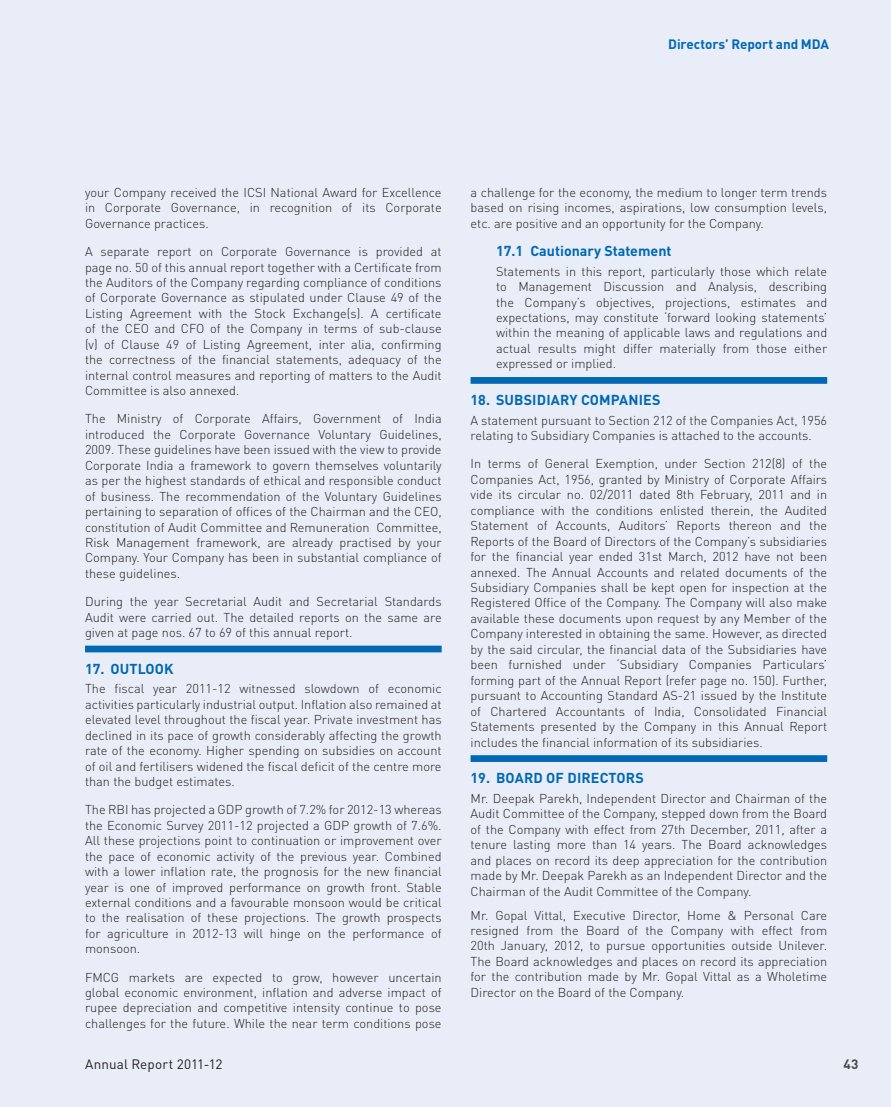
<style>
.page{position:relative;width:891px;height:1107px;background:#e8edf7}
.page>*{position:absolute;margin:0;border:0;box-sizing:border-box;transform-origin:0 0}
.t1{font:700 14.25px "DIN Pro";letter-spacing:.005em;color:#0168b3}
.t2{font:700 13.5px "DIN Pro";letter-spacing:-.01em;color:#0168b3}
.t3{font:13.5px "DIN Pro";letter-spacing:.01em;color:#231f20}
.t4{font:700 13.5px "DIN Pro";color:#4b4c4d}
.t5{font:300 12.75px/15.5px "DIN Pro";color:#231f20;text-align:justify}
</style>
<div class="page">
<div style="left:85px;top:646px;width:357px;height:6px;background:#0168b3"></div>
<div style="left:471px;top:377px;width:356px;height:7px;background:#0168b3"></div>
<div style="left:471px;top:755px;width:356px;height:7px;background:#0168b3"></div>
<p class="t2" style="left:668px;top:32px;width:162px">Directors’ Report and MDA</p>
<p class="t5" style="left:85px;top:184px;width:358px">your Company received the ICSI National Award for Excellence in Corporate Governance, in recognition of its Corporate Governance practices.</p>
<p class="t5" style="left:85px;top:243px;width:358px">A separate report on Corporate Governance is provided at page no. 50 of this annual report together with a Certificate from the Auditors of the Company regarding compliance of conditions of Corporate Governance as stipulated under Clause 49 of the Listing Agreement with the Stock Exchange(s). A certificate of the CEO and CFO of the Company in terms of sub-clause (v) of Clause 49 of Listing Agreement, inter alia, confirming the correctness of the financial statements, adequacy of the internal control measures and reporting of matters to the Audit Committee is also annexed.</p>
<p class="t5" style="left:85px;top:410px;width:358px">The Ministry of Corporate Affairs, Government of India introduced the Corporate Governance Voluntary Guidelines, 2009. These guidelines have been issued with the view to provide Corporate India a framework to govern themselves voluntarily as per the highest standards of ethical and responsible conduct of business. The recommendation of the Voluntary Guidelines pertaining to separation of offices of the Chairman and the CEO, constitution of Audit Committee and Remuneration Committee, Risk Management framework, are already practised by your Company. Your Company has been in substantial compliance of these guidelines.</p>
<p class="t5" style="left:85px;top:593px;width:358px">During the year Secretarial Audit and Secretarial Standards Audit were carried out. The detailed reports on the same are given at page nos. 67 to 69 of this annual report.</p>
<p class="t1" style="left:85px;top:657px;width:45px">17. Outloo</p>
<p class="t1" style="left:164px;top:657px;width:11px">k</p>
<p class="t5" style="left:85px;top:680px;width:358px">The fiscal year 2011-12 witnessed slowdown of economic activities particularly industrial output. Inflation also remained at elevated level throughout the fiscal year. Private investment has declined in its pace of growth considerably affecting the growth rate of the economy. Higher spending on subsidies on account of oil and fertilisers widened the fiscal deficit of the centre more than the budget estimates.</p>
<p class="t5" style="left:85px;top:801px;width:358px">The RBI has projected a GDP growth of 7.2% for 2012-13 whereas the Economic Survey 2011-12 projected a GDP growth of 7.6%.<br>All these projections point to continuation or improvement over the pace of economic activity of the previous year. Combined with a lower inflation rate, the prognosis for the new financial year is one of improved performance on growth front. Stable external conditions and a favourable monsoon would be critical to the realisation of these projections. The growth prospects for agriculture in 2012-13 will hinge on the performance of monsoon.</p>
<p class="t5" style="left:85px;top:968px;width:358px">FMCG markets are expected to grow, however uncertain global economic environment, inflation and adverse impact of rupee depreciation and competitive intensity continue to pose challenges for the future. While the near term conditions pose</p>
<p class="t5" style="left:471px;top:183px;width:358px">a challenge for the economy, the medium to longer term trends based on rising incomes, aspirations, low consumption levels, etc. are positive and an opportunity for the Company.</p>
<p class="t1" style="left:496px;top:239px;width:177px">17.1 Cautionary Statement</p>
<p class="t5" style="left:496px;top:262px;width:333px">Statements in this report, particularly those which relate to Management Discussion and Analysis, describing the Company’s objectives, projections, estimates and expectations, may constitute ‘forward looking statements’ within the meaning of applicable laws and regulations and actual results might differ materially from those either expressed or implied.</p>
<p class="t1" style="left:471px;top:388px;width:191px">18. SUBSIDIARY COMPANIES</p>
<p class="t5" style="left:471px;top:411px;width:358px">A statement pursuant to Section 212 of the Companies Act, 1956 relating to Subsidiary Companies is attached to the accounts.</p>
<p class="t5" style="left:471px;top:455px;width:358px">In terms of General Exemption, under Section 212(8) of the Companies Act, 1956, granted by Ministry of Corporate Affairs vide its circular no. 02/2011 dated 8th February, 2011 and in compliance with the conditions enlisted therein, the Audited Statement of Accounts, Auditors’ Reports thereon and the Reports of the Board of Directors of the Company’s subsidiaries for the financial year ended 31st March, 2012 have not been annexed. The Annual Accounts and related documents of the Subsidiary Companies shall be kept open for inspection at the Registered Office of the Company. The Company will also make available these documents upon request by any Member of the Company interested in obtaining the same. However, as directed by the said circular, the financial data of the Subsidiaries have been furnished under ‘Subsidiary Companies Particulars’ forming part of the Annual Report (refer page no. 150). Further, pursuant to Accounting Standard AS-21 issued by the Institute of Chartered Accountants of India, Consolidated Financial Statements presented by the Company in this Annual Report includes the financial information of its subsidiaries.</p>
<p class="t1" style="left:471px;top:766px;width:175px">19. BOARD OF DIRECTORS</p>
<p class="t5" style="left:471px;top:789px;width:358px">Mr. Deepak Parekh, Independent Director and Chairman of the Audit Committee of the Company, stepped down from the Board of the Company with effect from 27th December, 2011, after a tenure lasting more than 14 years. The Board acknowledges and places on record its deep appreciation for the contribution made by Mr. Deepak Parekh as an Independent Director and the Chairman of the Audit Committee of the Company.</p>
<p class="t5" style="left:471px;top:906px;width:358px">Mr. Gopal Vittal, Executive Director, Home &amp; Personal Care resigned from the Board of the Company with effect from 20th January, 2012, to pursue opportunities outside Unilever.<br>The Board acknowledges and places on record its appreciation for the contribution made by Mr. Gopal Vittal as a Wholetime Director on the Board of the Company.</p>
<p class="t3" style="left:85px;top:1053px;width:139px">Annual Report 2011-12</p>
<p class="t4" style="left:843px;top:1053px;width:17px">43</p>
</div>
